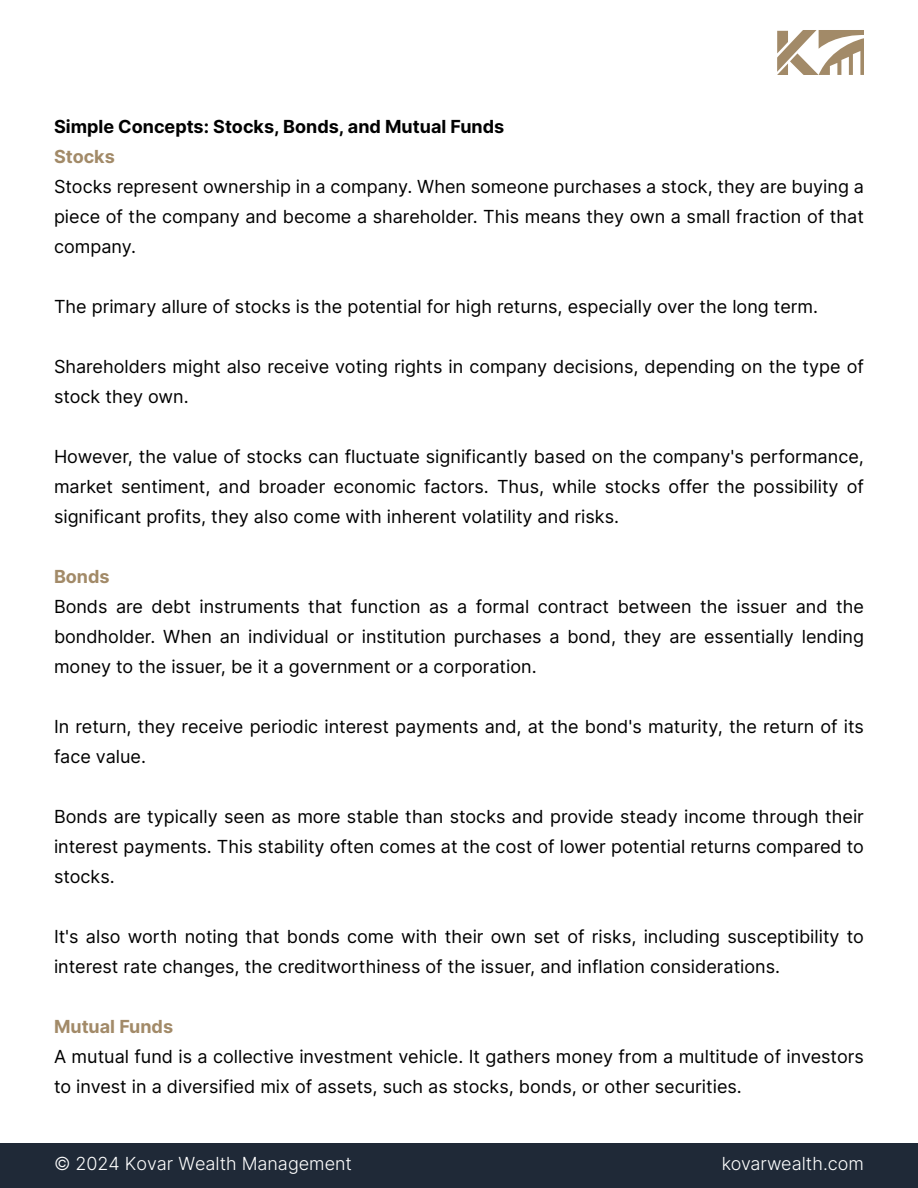
<style>
.page{position:relative;width:918px;height:1188px;background:#fff}
.page>*{position:absolute;margin:0;border:0;box-sizing:border-box;transform-origin:0 0}
.t1{font:18px/30px "Inter";color:#000;text-align:justify}
.t2{font:700 18px "Inter";color:#000}
.t3{font:300 18px "Inter";color:#fff}
.t4{font:700 18px "Inter";color:#a28a68}
</style>
<div class="page">
<div style="left:0;top:1143px;width:918px;height:45px;background:#1f2937"></div>
<svg style="left:777px;top:30px;width:87px;height:45px"></svg>
<p class="t2" style="left:54px;top:113px;width:452px">Simple Concepts: Stocks, Bonds, and Mutual Funds</p>
<p class="t4" style="left:54px;top:143px;width:62px">Stocks</p>
<p class="t1" style="left:54px;top:171px;width:811px">Stocks represent ownership in a company. When someone purchases a stock, they are buying a piece of the company and become a shareholder. This means they own a small fraction of that company.</p>
<p class="t1" style="left:54px;top:291px;width:766px">The primary allure of stocks is the potential for high returns, especially over the long term.</p>
<p class="t1" style="left:54px;top:351px;width:811px">Shareholders might also receive voting rights in company decisions, depending on the type of stock they own.</p>
<p class="t1" style="left:54px;top:441px;width:812px">However, the value of stocks can fluctuate significantly based on the company's performance, market sentiment, and broader economic factors. Thus, while stocks offer the possibility of significant profits, they also come with inherent volatility and risks.</p>
<p class="t4" style="left:54px;top:563px;width:57px">Bonds</p>
<p class="t1" style="left:54px;top:591px;width:812px">Bonds are debt instruments that function as a formal contract between the issuer and the bondholder. When an individual or institution purchases a bond, they are essentially lending money to the issuer, be it a government or a corporation.</p>
<p class="t1" style="left:54px;top:711px;width:811px">In return, they receive periodic interest payments and, at the bond's maturity, the return of its face value.</p>
<p class="t1" style="left:54px;top:801px;width:812px">Bonds are typically seen as more stable than stocks and provide steady income through their interest payments. This stability often comes at the cost of lower potential returns compared to stocks.</p>
<p class="t1" style="left:54px;top:921px;width:812px">It's also worth noting that bonds come with their own set of risks, including susceptibility to interest rate changes, the creditworthiness of the issuer, and inflation considerations.</p>
<p class="t4" style="left:54px;top:1013px;width:121px">Mutual Funds</p>
<p class="t1" style="left:54px;top:1041px;width:811px">A mutual fund is a collective investment vehicle. It gathers money from a multitude of investors to invest in a diversified mix of assets, such as stocks, bonds, or other securities.</p>
<p class="t3" style="left:54px;top:1151px;width:300px">© 2024 Kovar Wealth Management</p>
<p class="t3" style="left:722px;top:1151px;width:144px">kovarwealth.com</p>
</div>
